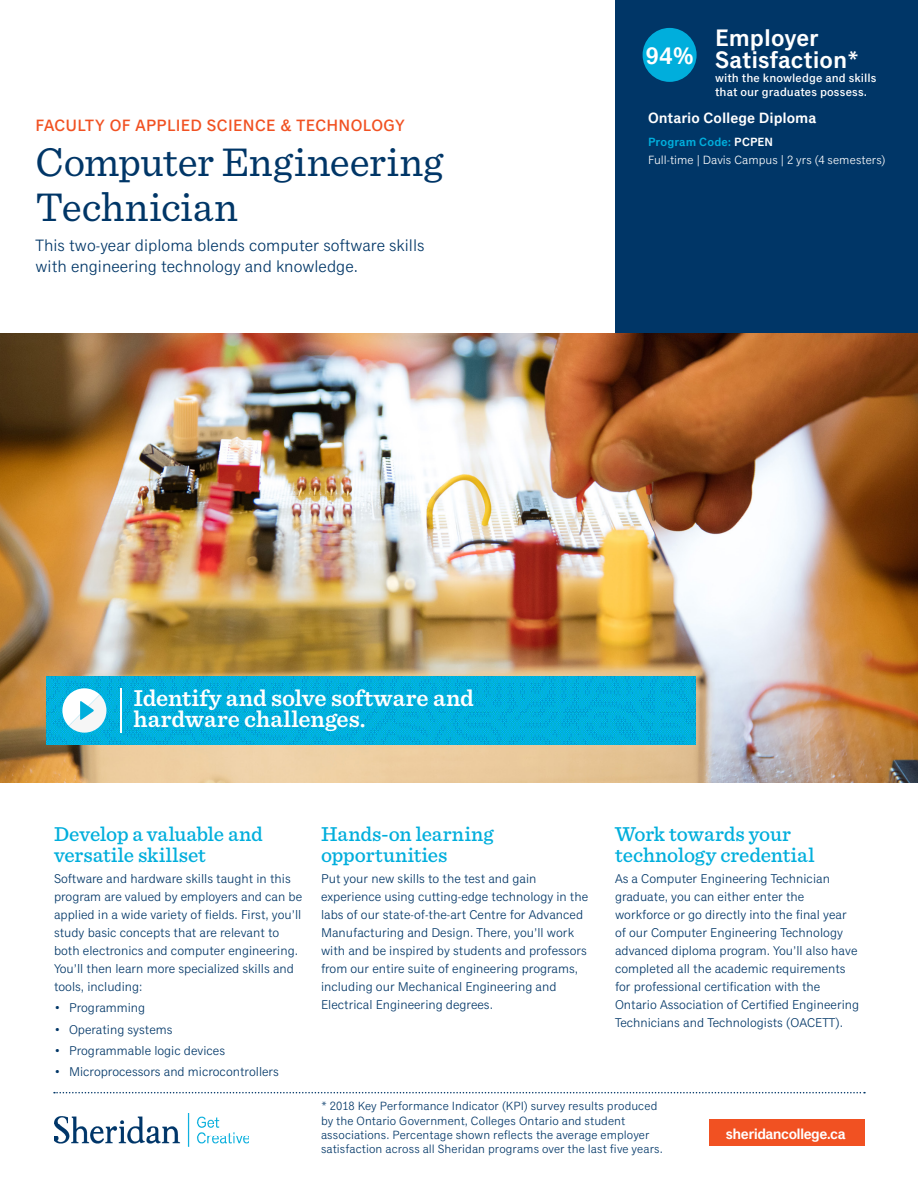
<style>
.page{position:relative;width:918px;height:1188px;background:#fff}
.page>*{position:absolute;margin:0;border:0;box-sizing:border-box;transform-origin:0 0}
.t1{font:42px/45px "Sentinel";letter-spacing:-.005em;color:#003667}
.p_benefit-statement{font:600 24px/21px "Sentinel";color:#fff}
.program_rating_title{font:600 24px/21.6px "Classic Grotesque Pro";color:#fff}
.program_rating{font:600 24px "Classic Grotesque Pro";color:#fff}
.t2{font:500 21px/21px "Sentinel";color:#00aedc}
.p_header-intro{font:16.5px/21px "Classic Grotesque Pro";color:#003667}
.h2_faculty{font:500 16.5px "Classic Grotesque Pro";letter-spacing:.015em;color:#f15122}
.p_meta_credential{font:600 15px "Classic Grotesque Pro";color:#fff}
.p_meta_credential-2{font:600 15px "Classic Grotesque Pro";letter-spacing:-.04em;color:#fff}
.t3{font:12.75px/18px "Classic Grotesque Pro";color:#003667}
.p_admissions{font:12px/14.2px "Classic Grotesque Pro";letter-spacing:.005em;color:#003667}
.program_rating_subti{font:500 12px/14.2px "Classic Grotesque Pro";letter-spacing:.01em;color:#fff}
.p_meta_small{font:12px "Classic Grotesque Pro";letter-spacing:.005em;color:#fff}
.p_meta_attributes{font:600 12px "Classic Grotesque Pro";letter-spacing:.01em;color:#00aedc}
.s1{color:#fff}
</style>
<div class="page">
<div style="left:615px;top:0;width:303px;height:365px;background:#003667"></div>
<img style="left:54px;top:1114px;width:195px;height:33px">
<svg style="left:54px;top:1092px;width:811px;height:1px"></svg>
<div style="left:710px;top:1120px;width:155px;height:26px;background:#f15122"></div>
<img style="left:0;top:333px;width:918px;height:450px">
<img style="left:46px;top:676px;width:649px;height:69px">
<hr style="left:120px;top:688px;width:2px;height:45px;background:#fff">
<svg style="left:62px;top:688px;width:44px;height:45px"></svg>
<div style="left:643px;top:28px;width:54px;height:54px;background:#00aedc;border-radius:50%"></div>
<p class="h2_faculty" style="left:36px;top:116px;width:371px">FACULTY OF APPLIED SCIENCE &amp; TECHNOLOGY</p>
<p class="t1" style="left:36px;top:137px;width:409px">Computer Engineering<br>Technician</p>
<p class="p_header-intro" style="left:36px;top:235px;width:390px">This two-year diploma blends computer software skills with engineering technology and knowledge.</p>
<p class="program_rating" style="left:645px;top:42px;width:50px">94%</p>
<p class="program_rating_title" style="left:715px;top:29px;width:146px">Employer<br>Satisfaction*</p>
<p class="program_rating_subti" style="left:715px;top:71px;width:163px">with the knowledge and skills that our graduates possess.</p>
<p class="p_meta_credential" style="left:648px;top:109px;width:170px">Ontario College Diploma</p>
<p class="p_meta_attributes" style="left:648px;top:135px;width:127px">Program Code: <span class="s1">PCPEN</span></p>
<p class="p_meta_small" style="left:648px;top:153px;width:239px">Full-time | Davis Campus | 2 yrs (4 semesters)</p>
<p class="p_benefit-statement" style="left:134px;top:687px;width:342px">Identify and solve software and hardware challenges.</p>
<p class="t2" style="left:54px;top:822px;width:210px">Develop a valuable and versatile skillset</p>
<p class="t3" style="left:54px;top:870px;width:250px">Software and hardware skills taught in this program are valued by employers and can be applied in a wide variety of fields. First, you’ll study basic concepts that are relevant to both electronics and computer engineering.<br>You’ll then learn more specialized skills and tools, including:</p>
<p class="t3" style="left:54px;top:999px;width:93px">• Programming</p>
<p class="t3" style="left:54px;top:1021px;width:120px">• Operating systems</p>
<p class="t3" style="left:54px;top:1042px;width:173px">• Programmable logic devices</p>
<p class="t3" style="left:54px;top:1063px;width:226px">• Microprocessors and microcontrollers</p>
<p class="t2" style="left:321px;top:822px;width:174px">Hands-on learning opportunities</p>
<p class="t3" style="left:321px;top:870px;width:269px">Put your new skills to the test and gain experience using cutting-edge technology in the labs of our state-of-the-art Centre for Advanced Manufacturing and Design. There, you’ll work with and be inspired by students and professors from our entire suite of engineering programs, including our Mechanical Engineering and Electrical Engineering degrees.</p>
<p class="t2" style="left:615px;top:822px;width:201px">Work towards your technology credential</p>
<p class="t3" style="left:615px;top:870px;width:246px">As a Computer Engineering Technician graduate, you can either enter the workforce or go directly into the final year of our Computer Engineering Technology advanced diploma program. You’ll also have completed all the academic requirements for professional certification with the Ontario Association of Certified Engineering Technicians and Technologists (OACETT).</p>
<p class="p_admissions" style="left:321px;top:1100px;width:343px">* 2018 Key Performance Indicator (KPI) survey results produced by the Ontario Government, Colleges Ontario and student associations. Percentage shown reflects the average employer satisfaction across all Sheridan programs over the last five years.</p>
<p class="p_meta_credential-2" style="left:726px;top:1125px;width:121px">sheridancollege.ca</p>
</div>
